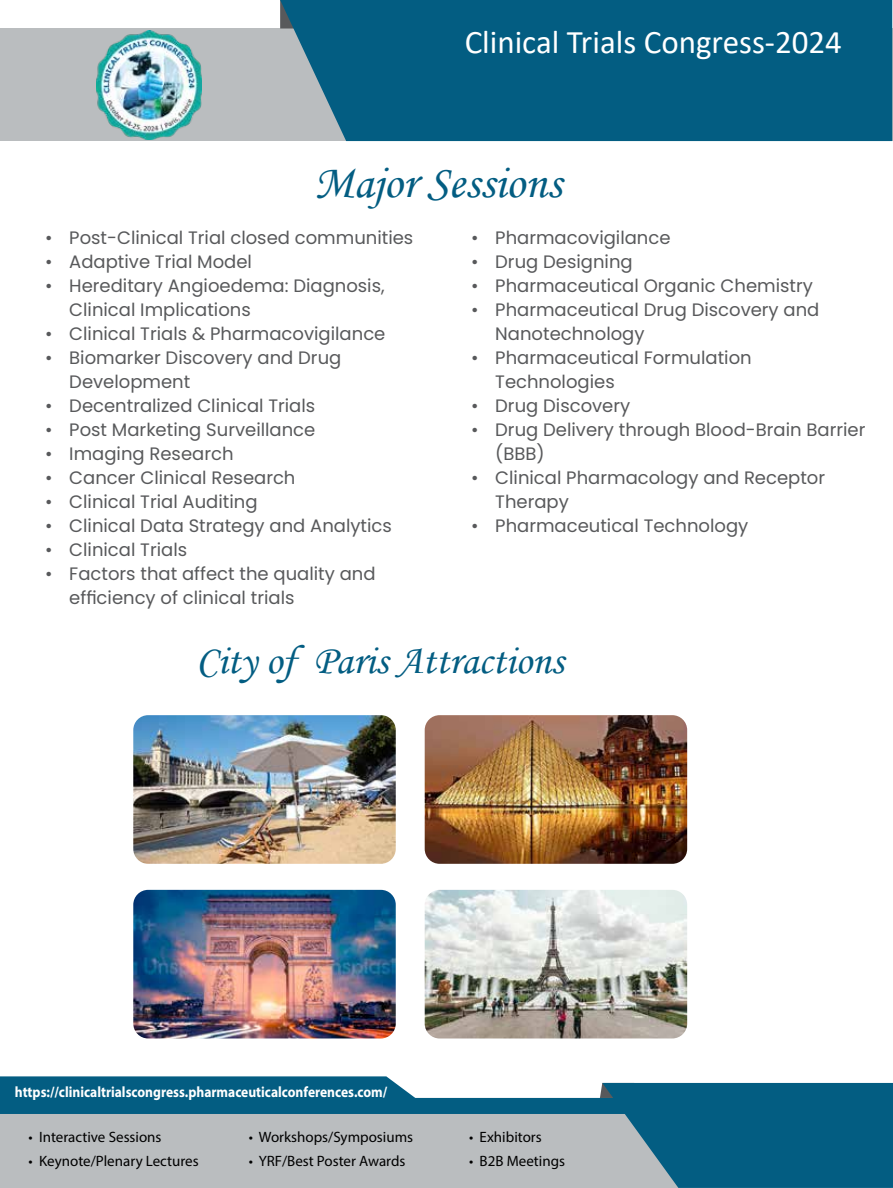
<style>
.page{position:relative;width:893px;height:1188px;background:#fff}
.page>*{position:absolute;margin:0;border:0;box-sizing:border-box;transform-origin:0 0}
.t1{font:47.1px "Monotype Corsiva";color:#035d82}
.t2{font:41.1px "Monotype Corsiva";color:#035d82}
.t3{font:33px "Calibri";color:#fff}
.t4{font:18px/24px "Poppins";color:#58595b}
.t5{font:15px "Myriad Pro";color:#000}
.t6{font:700 15px "Myriad Pro";color:#fff;scale:.9 1}
</style>
<div class="page">
<div style="left:0;top:1113px;width:598px;height:74px;background:#babdbf"></div>
<div style="left:0;top:28px;width:892px;height:113px;background:#babdbf"></div>
<div style="left:280px;top:0;width:612px;height:141px;background:#035d82"></div>
<div style="left:0;top:1097px;width:760px;height:16px;background:#035d82"></div>
<svg style="left:598px;top:1082px;width:295px;height:105px;background:#1c6a8a"></svg>
<svg style="left:0;top:1076px;width:420px;height:22px;background:#126789"></svg>
<img style="left:97px;top:30px;width:105px;height:109px">
<img style="left:133px;top:715px;width:263px;height:148px">
<img style="left:133px;top:889px;width:263px;height:149px">
<img style="left:425px;top:715px;width:262px;height:148px">
<img style="left:425px;top:889px;width:262px;height:149px">
<h3 class="t3" style="left:465px;top:19px;width:379px">Clinical Trials Congress-2024</h3>
<h1 class="t1" style="left:314px;top:153px;width:249px">Major Sessions</h1>
<p class="t4" style="left:45px;top:226px;width:370px">• Post-Clinical Trial closed communities</p>
<p class="t4" style="left:45px;top:250px;width:208px">• Adaptive Trial Model</p>
<p class="t4" style="left:69px;top:274px;width:317px;text-indent:-24px">• Hereditary Angioedema: Diagnosis,<br>Clinical Implications</p>
<p class="t4" style="left:45px;top:322px;width:342px">• Clinical Trials &amp; Pharmacovigilance</p>
<p class="t4" style="left:69px;top:346px;width:274px;text-indent:-24px">• Biomarker Discovery and Drug<br>Development</p>
<p class="t4" style="left:45px;top:394px;width:272px">• Decentralized Clinical Trials</p>
<p class="t4" style="left:45px;top:418px;width:272px">• Post Marketing Surveillance</p>
<p class="t4" style="left:45px;top:442px;width:190px">• Imaging Research</p>
<p class="t4" style="left:45px;top:466px;width:252px">• Cancer Clinical Research</p>
<p class="t4" style="left:45px;top:490px;width:214px">• Clinical Trial Auditing</p>
<p class="t4" style="left:45px;top:514px;width:348px">• Clinical Data Strategy and Analytics</p>
<p class="t4" style="left:45px;top:538px;width:143px">• Clinical Trials</p>
<p class="t4" style="left:69px;top:562px;width:308px;text-indent:-24px">• Factors that affect the quality and efficiency of clinical trials</p>
<p class="t4" style="left:471px;top:226px;width:201px">• Pharmacovigilance</p>
<p class="t4" style="left:471px;top:250px;width:163px">• Drug Designing</p>
<p class="t4" style="left:471px;top:274px;width:343px">• Pharmaceutical Organic Chemistry</p>
<p class="t4" style="left:495px;top:298px;width:326px;text-indent:-24px">• Pharmaceutical Drug Discovery and<br>Nanotechnology</p>
<p class="t4" style="left:495px;top:346px;width:258px;text-indent:-24px">• Pharmaceutical Formulation<br>Technologies</p>
<p class="t4" style="left:471px;top:394px;width:161px">• Drug Discovery</p>
<p class="t4" style="left:495px;top:418px;width:372px;text-indent:-24px">• Drug Delivery through Blood-Brain Barrier (BBB)</p>
<p class="t4" style="left:495px;top:466px;width:331px;text-indent:-24px">• Clinical Pharmacology and Receptor<br>Therapy</p>
<p class="t4" style="left:471px;top:514px;width:279px">• Pharmaceutical Technology</p>
<h2 class="t2" style="left:196px;top:635px;width:369px">City of Paris Attractions</h2>
<p class="t6" style="left:15px;top:1082px;width:415px">https://clinicaltrialscongress.pharmaceuticalconferences.com/</p>
<p class="t5" style="left:28px;top:1127px;width:135px">• Interactive Sessions</p>
<p class="t5" style="left:28px;top:1151px;width:172px">• Keynote/Plenary Lectures</p>
<p class="t5" style="left:249px;top:1127px;width:166px">• Workshops/Symposiums</p>
<p class="t5" style="left:249px;top:1151px;width:158px">• YRF/Best Poster Awards</p>
<p class="t5" style="left:469px;top:1127px;width:74px">• Exhibitors</p>
<p class="t5" style="left:469px;top:1151px;width:98px">• B2B Meetings</p>
</div>
